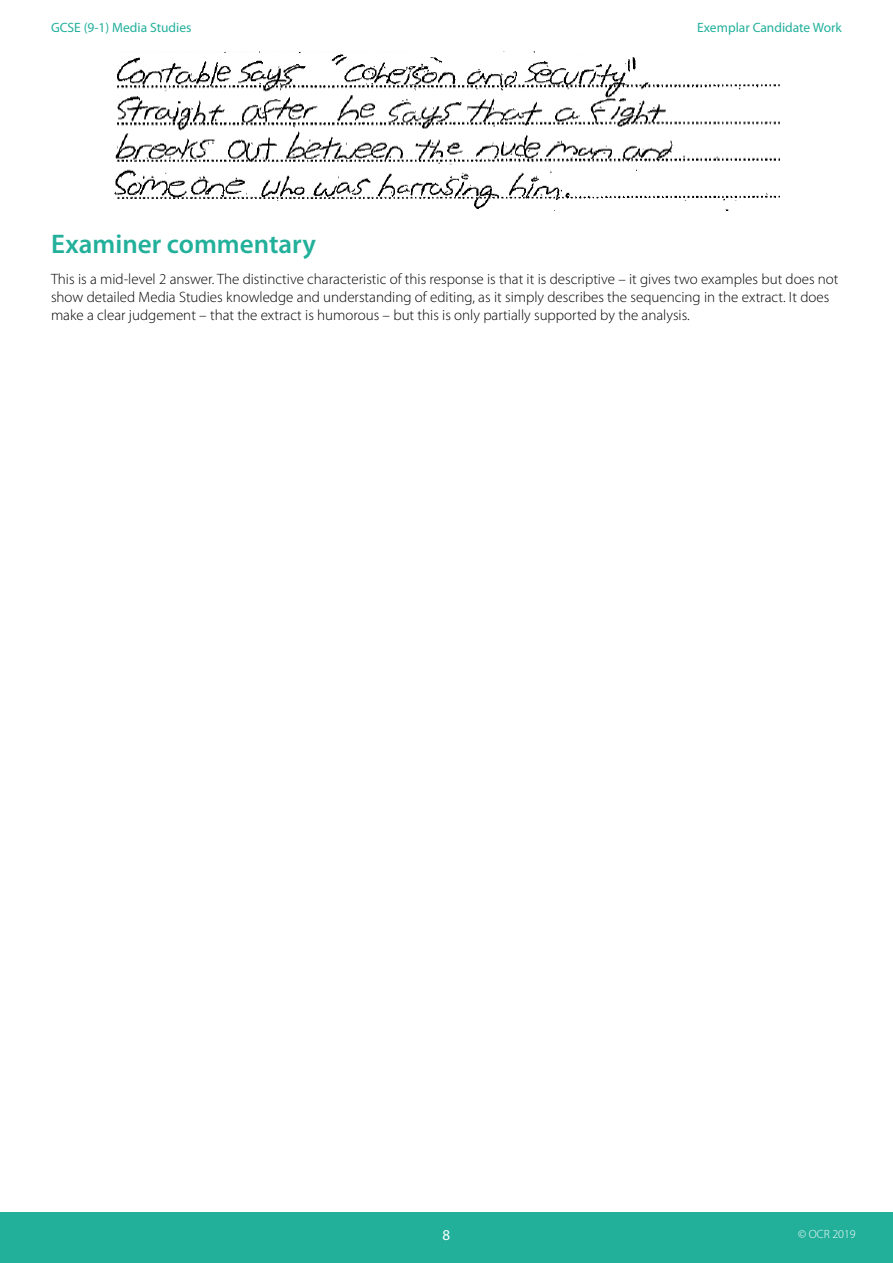
<style>
.page{position:relative;width:893px;height:1263px;background:#fff}
.page>*{position:absolute;margin:0;border:0;box-sizing:border-box;transform-origin:0 0}
.Subheading{font:600 27px "Myriad Pro";color:#22b09b}
.Body{font:300 15px/18px "Myriad Pro";color:#000}
.t1{font:15px "Myriad Pro";color:#fff}
.t2{font:13.5px "Myriad Pro";color:#22b09b}
.t3{font:300 12px "Myriad Pro";color:#fff}
</style>
<div class="page">
<div style="left:0;top:1212px;width:893px;height:51px;background:#22b09b"></div>
<img style="left:114px;top:51px;width:666px;height:159px">
<p class="t2" style="left:51px;top:19px;width:142px">GCSE (9-1) Media Studies</p>
<p class="t2" style="left:697px;top:19px;width:146px">Exemplar Candidate Work</p>
<h3 class="Subheading" style="left:51px;top:227px;width:266px">Examiner commentary</h3>
<h3 class="Body" style="left:51px;top:270px;width:789px">This is a mid-level 2 answer. The distinctive characteristic of this response is that it is descriptive – it gives two examples but does not show detailed Media Studies knowledge and understanding of editing, as it simply describes the sequencing in the extract. It does make a clear judgement – that the extract is humorous – but this is only partially supported by the analysis.</h3>
<p class="t1" style="left:443px;top:1226px;width:9px">8</p>
<p class="t3" style="left:798px;top:1227px;width:59px">© OCR 2019</p>
</div>
